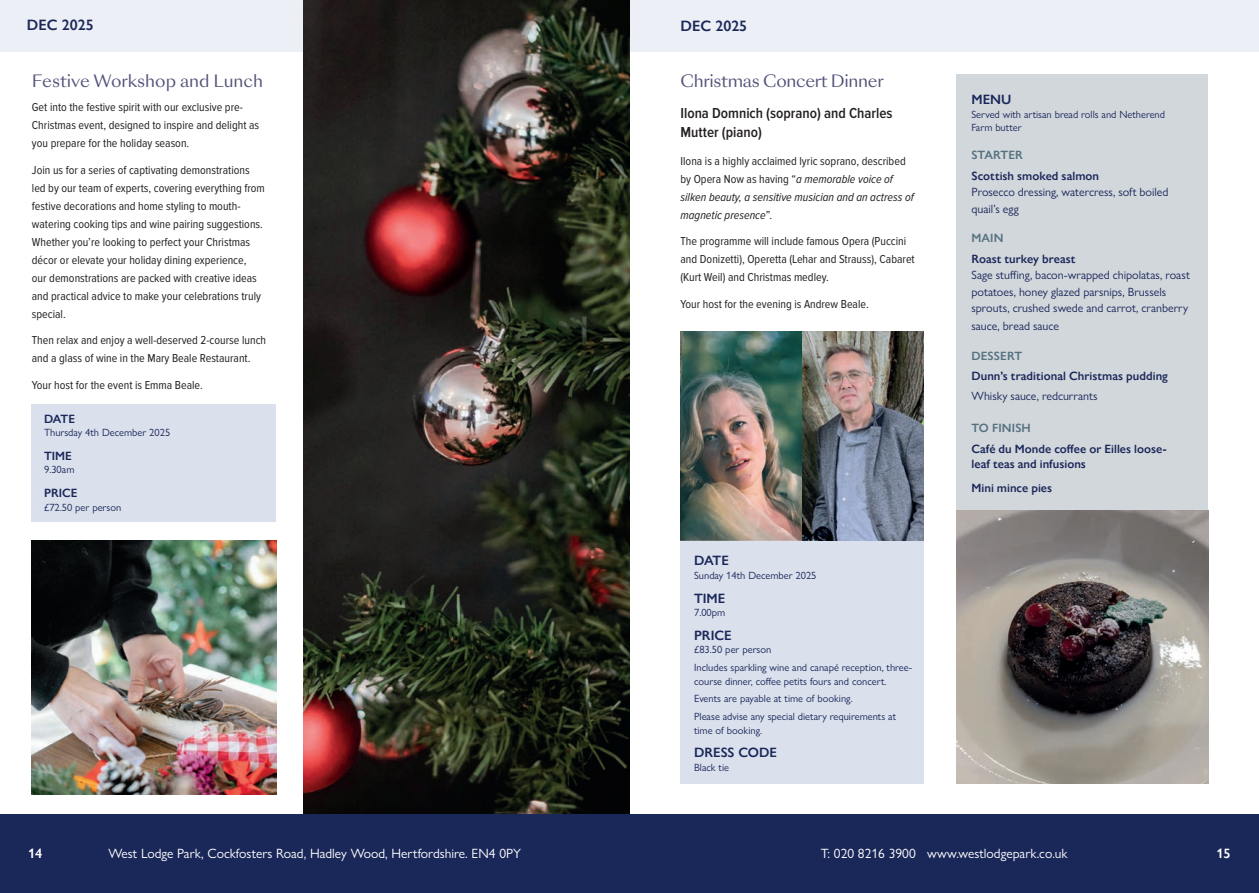
<style>
.page{position:relative;width:1259px;height:893px;background:#fff}
.page>*{position:absolute;margin:0;border:0;box-sizing:border-box;transform-origin:0 0}
.Paragraph_Style_4{font:16.5px "Sang Bleu Sunrise";color:#525379}
.Paragraph_Style_4-2{font:16.5px "Sang Bleu Sunrise";letter-spacing:-.02em;color:#525379}
.t1{font:600 15px/19.5px "Proxima Nova Cond";color:#231f20}
.Paragraph_Style_4-3{font:600 15px "Gill Sans Nova";color:#1a2759}
.Paragraph_Style_4-4{font:13.5px "Gill Sans Nova";color:#fff}
.Paragraph_Style_4-5{font:600 13.5px "Gill Sans Nova";color:#1a2759}
.Paragraph_Style_4-6{font:600 13.5px "Gill Sans Nova";color:#fff}
.t2{font:12px/18px "Proxima Nova Cond";color:#231f20}
.Paragraph_Style_7{font:12px/16.5px "Gill Sans Nova";color:#1a2759}
.t3{font:italic 12px/18px "Proxima Nova Cond";color:#231f20}
.Paragraph_Style_7-2{font:600 12px/19.5px "Gill Sans Nova";letter-spacing:.005em;color:#1a2759}
.Paragraph_Style_6{font:600 12px "Gill Sans Nova";letter-spacing:.01em;color:#55717f}
.Paragraph_Style_4-7{font:600 12px "Gill Sans Nova";color:#1a2759}
.Paragraph_Style_4-8{font:10.5px/13.5px "Gill Sans Nova";color:#1a2759}
.s1{font-style:normal}
.s2{font-weight:600}
.s3{font-weight:400}
</style>
<div class="page">
<div style="left:0;top:0;width:1259px;height:51px;background:#eceff5"></div>
<img style="left:303px;top:0;width:326px;height:814px">
<div style="left:680px;top:540px;width:243px;height:244px;background:#dae0ec"></div>
<img style="left:680px;top:332px;width:243px;height:208px">
<div style="left:956px;top:74px;width:252px;height:677px;background:#d2d7dc"></div>
<img style="left:956px;top:511px;width:252px;height:273px">
<div style="left:0;top:814px;width:1259px;height:79px;background:#1a2759"></div>
<div style="left:32px;top:404px;width:244px;height:118px;background:#dae0ec"></div>
<img style="left:32px;top:540px;width:244px;height:254px">
<p class="Paragraph_Style_4-3" style="left:27px;top:15px;width:68px">DEC 2025</p>
<p class="Paragraph_Style_4-3" style="left:680px;top:17px;width:68px">DEC 2025</p>
<p class="Paragraph_Style_4" style="left:32px;top:69px;width:233px">Festive Workshop and Lunch</p>
<p class="t2" style="left:32px;top:98px;width:229px">Get into the festive spirit with our exclusive pre-<br>Christmas event, designed to inspire and delight as you prepare for the holiday season.</p>
<p class="t2" style="left:32px;top:161px;width:234px">Join us for a series of captivating demonstrations led by our team of experts, covering everything from festive decorations and home styling to mouth&shy;watering cooking tips and wine pairing suggestions.<br>Whether you’re looking to perfect your Christmas décor or elevate your holiday dining experience,<br>our demonstrations are packed with creative ideas and practical advice to make your celebrations truly special.</p>
<p class="t2" style="left:32px;top:331px;width:236px">Then relax and enjoy a well-deserved 2-course lunch and a glass of wine in the Mary Beale Restaurant.</p>
<p class="t2" style="left:32px;top:376px;width:172px">Your host for the event is Emma Beale.</p>
<p class="Paragraph_Style_4-7" style="left:44px;top:411px;width:32px">DATE</p>
<p class="Paragraph_Style_4-8" style="left:44px;top:426px;width:128px">Thursday 4th December 2025</p>
<p class="Paragraph_Style_4-7" style="left:44px;top:448px;width:29px">TIME</p>
<p class="Paragraph_Style_4-8" style="left:44px;top:463px;width:32px">9.30am</p>
<p class="Paragraph_Style_4-7" style="left:44px;top:486px;width:35px">PRICE</p>
<p class="Paragraph_Style_4-8" style="left:44px;top:500px;width:79px">£72.50 per person</p>
<p class="Paragraph_Style_4-2" style="left:680px;top:69px;width:205px">Christmas Concert Dinner</p>
<p class="t1" style="left:680px;top:103px;width:213px">Ilona Domnich (soprano) and Charles<br>Mutter (piano)</p>
<p class="t3" style="left:680px;top:152px;width:235px"><span class="s1">Ilona is a highly acclaimed lyric soprano, described by Opera Now as having “</span>a memorable voice of silken beauty, a sensitive musician and an actress of magnetic presence<span class="s1">”.</span></p>
<p class="t2" style="left:680px;top:233px;width:236px">The programme will include famous Opera (Puccini and Donizetti), Operetta (Lehar and Strauss), Cabaret (Kurt Weil) and Christmas medley.</p>
<p class="t2" style="left:680px;top:295px;width:190px">Your host for the evening is Andrew Beale.</p>
<p class="Paragraph_Style_4-5" style="left:694px;top:552px;width:36px">DATE</p>
<p class="Paragraph_Style_4-8" style="left:694px;top:568px;width:124px">Sunday 14th December 2025</p>
<p class="Paragraph_Style_4-5" style="left:694px;top:590px;width:33px">TIME</p>
<p class="Paragraph_Style_4-8" style="left:694px;top:606px;width:33px">7.00pm</p>
<p class="Paragraph_Style_4-5" style="left:694px;top:627px;width:39px">PRICE</p>
<p class="Paragraph_Style_4-8" style="left:694px;top:643px;width:79px">£83.50 per person</p>
<p class="Paragraph_Style_4-8" style="left:694px;top:661px;width:220px">Includes sparkling wine and canapé reception, three&shy;course dinner, coffee petits fours and concert.</p>
<p class="Paragraph_Style_4-8" style="left:694px;top:692px;width:160px">Events are payable at time of booking.</p>
<p class="Paragraph_Style_4-8" style="left:694px;top:710px;width:203px">Please advise any special dietary requirements at time of booking.</p>
<p class="Paragraph_Style_4-5" style="left:694px;top:745px;width:84px">DRESS CODE</p>
<p class="Paragraph_Style_4-8" style="left:694px;top:761px;width:36px">Black tie</p>
<p class="Paragraph_Style_4-5" style="left:971px;top:91px;width:41px">MENU</p>
<p class="Paragraph_Style_4-8" style="left:971px;top:107px;width:195px">Served with artisan bread rolls and Netherend<br>Farm butter</p>
<p class="Paragraph_Style_6" style="left:971px;top:148px;width:53px">STARTER</p>
<p class="Paragraph_Style_7" style="left:971px;top:168px;width:199px"><span class="s2">Scottish smoked salmon<br></span>Prosecco dressing, watercress, soft boiled quail’s egg</p>
<p class="Paragraph_Style_6" style="left:971px;top:231px;width:34px">MAIN</p>
<p class="Paragraph_Style_7" style="left:971px;top:250px;width:220px"><span class="s2">Roast turkey breast<br></span>Sage stuffing, bacon-wrapped chipolatas, roast potatoes, honey glazed parsnips, Brussels sprouts, crushed swede and carrot, cranberry</p>
<p class="Paragraph_Style_7" style="left:971px;top:318px;width:89px">sauce, bread sauce</p>
<p class="Paragraph_Style_6" style="left:971px;top:348px;width:52px">DESSERT</p>
<p class="Paragraph_Style_7-2" style="left:971px;top:366px;width:198px">Dunn’s traditional Christmas pudding<br><span class="s3">Whisky sauce, redcurrants</span></p>
<p class="Paragraph_Style_6" style="left:971px;top:421px;width:61px">TO FINISH</p>
<p class="Paragraph_Style_7-2" style="left:971px;top:441px;width:197px;line-height:15px">Café du Monde coffee or Eilles loose&shy;leaf teas and infusions</p>
<p class="Paragraph_Style_7-2" style="left:971px;top:478px;width:82px">Mini mince pies</p>
<p class="Paragraph_Style_4-6" style="left:28px;top:845px;width:16px">14</p>
<p class="Paragraph_Style_4-4" style="left:108px;top:845px;width:414px">West Lodge Park, Cockfosters Road, Hadley Wood, Hertfordshire. EN4 0PY</p>
<p class="Paragraph_Style_4-4" style="left:821px;top:845px;width:248px">T: 020 8216 3900 www.westlodgepark.co.uk</p>
<p class="Paragraph_Style_4-6" style="left:1216px;top:845px;width:16px">15</p>
</div>
